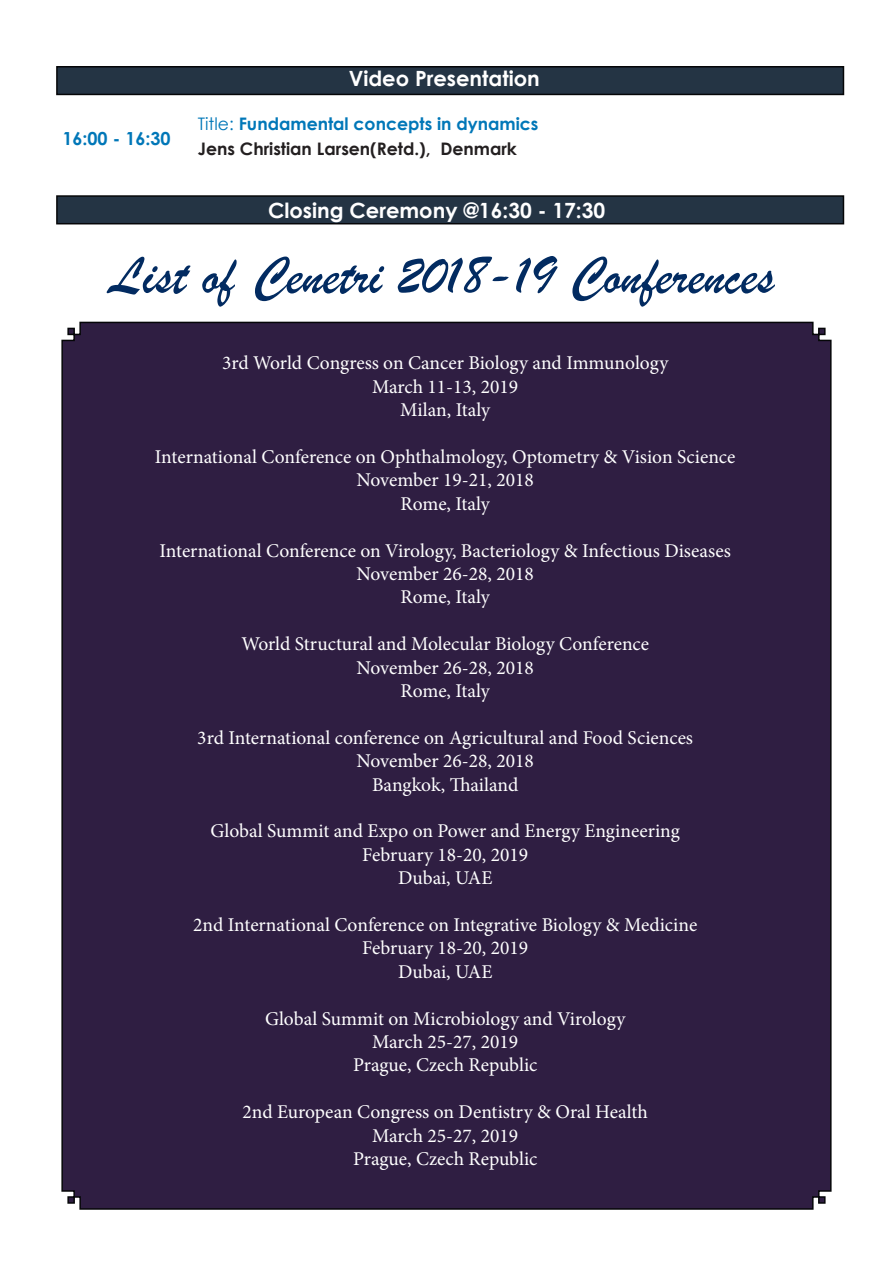
<style>
.page{position:relative;width:893px;height:1263px;background:#fff}
.page>*{position:absolute;margin:0;border:0;box-sizing:border-box;transform-origin:0 0}
.t1{font:55.5px "Brush Script";color:#022b61}
.t2{font:700 21px "Century Gothic";color:#fff}
.t3{font:19.5px "Minion Pro";color:#fff}
.t4{font:700 18px "Century Gothic";color:#0077b8}
.t5{font:700 17.25px "Century Gothic";color:#0077b8}
.t6{font:700 17.25px "Century Gothic";color:#231f20}
.s1{font-weight:400}
</style>
<div class="page">
<div style="left:56px;top:195px;width:788px;height:29px;background:#243444;border:2px solid #050608"></div>
<div style="left:56px;top:66px;width:788px;height:29px;background:#243444;border:2px solid #050608"></div>
<div style="left:61px;top:321px;width:771px;height:889px;background:#2f1e42"></div>
<p class="t4" style="left:62px;top:125px;width:110px">16:00 - 16:30</p>
<p class="t2" style="left:349px;top:63px;width:193px">Video Presentation</p>
<p class="t5" style="left:198px;top:110px;width:342px"><span class="s1">Title:</span> Fundamental concepts in dynamics</p>
<p class="t6" style="left:198px;top:136px;width:321px">Jens Christian Larsen(Retd.), Denmark</p>
<p class="t2" style="left:268px;top:194px;width:339px">Closing Ceremony @16:30 - 17:30</p>
<p class="t1" style="left:110px;top:242px;width:666px">List of Cenetri 2018-19 Conferences</p>
<p class="t3" style="left:222px;top:350px;width:448px">3rd World Congress on Cancer Biology and Immunology</p>
<p class="t3" style="left:372px;top:373px;width:148px">March 11-13, 2019</p>
<p class="t3" style="left:400px;top:397px;width:91px">Milan, Italy</p>
<p class="t3" style="left:155px;top:444px;width:582px">International Conference on Ophthalmology, Optometry &amp; Vision Science</p>
<p class="t3" style="left:357px;top:467px;width:179px">November 19-21, 2018</p>
<p class="t3" style="left:401px;top:490px;width:91px">Rome, Italy</p>
<p class="t3" style="left:160px;top:537px;width:573px">International Conference on Virology, Bacteriology &amp; Infectious Diseases</p>
<p class="t3" style="left:357px;top:561px;width:179px">November 26-28, 2018</p>
<p class="t3" style="left:401px;top:584px;width:91px">Rome, Italy</p>
<p class="t3" style="left:241px;top:631px;width:409px">World Structural and Molecular Biology Conference</p>
<p class="t3" style="left:357px;top:654px;width:179px">November 26-28, 2018</p>
<p class="t3" style="left:401px;top:678px;width:91px">Rome, Italy</p>
<p class="t3" style="left:197px;top:724px;width:497px">3rd International conference on Agricultural and Food Sciences</p>
<p class="t3" style="left:357px;top:748px;width:179px">November 26-28, 2018</p>
<p class="t3" style="left:372px;top:771px;width:148px">Bangkok, Thailand</p>
<p class="t3" style="left:211px;top:818px;width:471px">Global Summit and Expo on Power and Energy Engineering</p>
<p class="t3" style="left:362px;top:841px;width:167px">February 18-20, 2019</p>
<p class="t3" style="left:398px;top:865px;width:96px">Dubai, UAE</p>
<p class="t3" style="left:193px;top:912px;width:506px">2nd International Conference on Integrative Biology &amp; Medicine</p>
<p class="t3" style="left:362px;top:935px;width:167px">February 18-20, 2019</p>
<p class="t3" style="left:398px;top:958px;width:96px">Dubai, UAE</p>
<p class="t3" style="left:265px;top:1005px;width:362px">Global Summit on Microbiology and Virology</p>
<p class="t3" style="left:372px;top:1029px;width:148px">March 25-27, 2019</p>
<p class="t3" style="left:353px;top:1052px;width:186px">Prague, Czech Republic</p>
<p class="t3" style="left:243px;top:1099px;width:407px">2nd European Congress on Dentistry &amp; Oral Health</p>
<p class="t3" style="left:372px;top:1122px;width:148px">March 25-27, 2019</p>
<p class="t3" style="left:353px;top:1146px;width:186px">Prague, Czech Republic</p>
</div>
